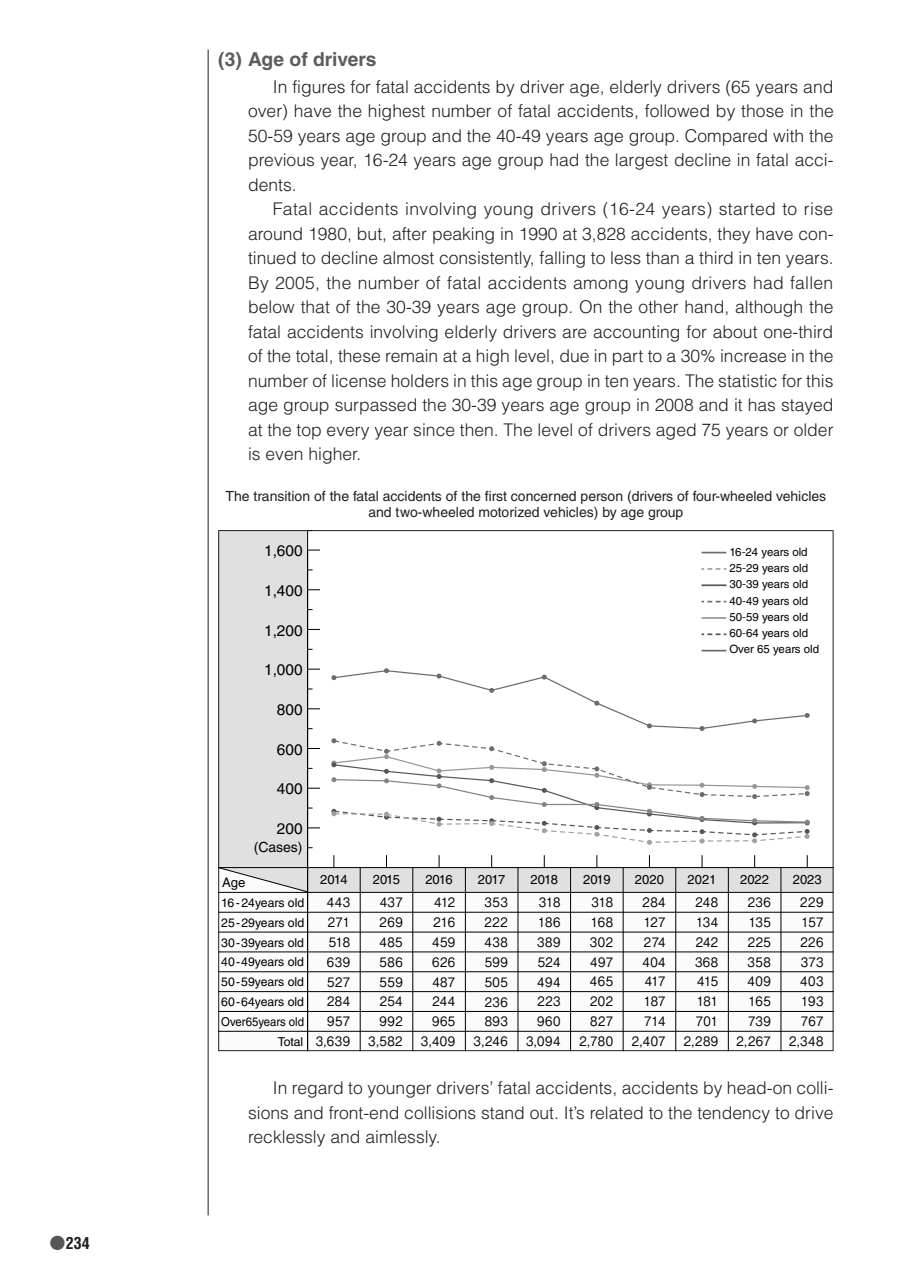
<style>
.page{position:relative;width:903px;height:1275px;background:#fff}
.page>*{position:absolute;margin:0;border:0;box-sizing:border-box;transform-origin:0 0}
.t1{font:700 19.25px "Helvetica LT Std";color:#5c5c5c}
.t2{font:300 17.5px/24.5px "Helvetica LT Std";color:#231f20;text-align:justify}
.t3{font:300 17.5px "Helvetica LT Std";letter-spacing:.02em;color:#231f20}
.t4{font:700 condensed 16.1px "Helvetica LT Std";color:#231f20}
.t5{font:15.4px "Helvetica LT Std";color:#000}
.t6{font:14px/15.8px "Helvetica LT Std";color:#231f20;text-align:center}
.t7{font:14px "Helvetica LT Std";color:#000}
.t8{font:13.12px "Helvetica LT Std";color:#000}
.t9{font:500 12.95px/19.8px "Gothic BBB Pro";letter-spacing:.04em;color:#000;text-align:right;scale:.9 1}
.t10{font:12.95px "Helvetica LT Std";color:#000}
.t11{font:500 12.95px/19.8px "Gothic BBB Pro";letter-spacing:.02em;color:#000;text-align:right;scale:.9 1}
.t12{font:500 12.95px/19.8px "Gothic BBB Pro";letter-spacing:.01em;color:#000;text-align:right;scale:.9 1}
.t13{font:12.25px/19.8px "Helvetica LT Std";color:#000;text-align:right}
.t14{font:11.55px/16.3px "Helvetica LT Std";color:#000}
.s1{font-family:"Ryumin Pro";font-weight:300;font-stretch:normal;color:#575757}
.s2{font-family:"Koz Go Pr 6 N"}
</style>
<div class="page">
<hr style="left:208px;top:50px;width:1px;height:1165px;background:#231f20">
<svg style="left:218px;top:530px;width:615px;height:521px"></svg>
<svg style="left:331px;top:668px;width:479px;height:63px"></svg>
<svg style="left:331px;top:738px;width:479px;height:107px"></svg>
<svg style="left:701px;top:552px;width:25px;height:1px"></svg>
<svg style="left:701px;top:568px;width:25px;height:2px"></svg>
<hr style="left:701px;top:584px;width:25px;height:2px;background:#575757">
<svg style="left:701px;top:601px;width:25px;height:1px"></svg>
<hr style="left:701px;top:617px;width:25px;height:2px;background:#979797">
<svg style="left:701px;top:633px;width:25px;height:2px"></svg>
<svg style="left:701px;top:650px;width:25px;height:1px"></svg>
<p class="t4" style="left:50px;top:1233px;width:42px"><span class="s1">●</span>234</p>
<p class="t1" style="left:218px;top:47px;width:160px">)3( Age of drivers</p>
<p class="t2" style="left:248px;top:74px;width:587px;text-indent:25px">In figures for fatal accidents by driver age, elderly drivers (65 years and over) have the highest number of fatal accidents, followed by those in the 50-59 years age group and the 40-49 years age group. Compared with the</p>
<p class="t2" style="left:248px;top:172px;width:50px">dents.</p>
<p class="t2" style="left:248px;top:147px;width:587px">previous year, 16-24 years age group had the largest decline in fatal acci-</p>
<p class="t3" style="left:273px;top:198px;width:562px">Fatal accidents involving young drivers (16-24 years) started to rise</p>
<p class="t2" style="left:248px;top:245px;width:587px">tinued to decline almost consistently, falling to less than a third in ten years.</p>
<p class="t2" style="left:248px;top:221px;width:587px">around 1980, but, after peaking in 1990 at 3,828 accidents, they have con-</p>
<p class="t2" style="left:248px;top:270px;width:587px">By 2005, the number of fatal accidents among young drivers had fallen below that of the 30-39 years age group. On the other hand, although the fatal accidents involving elderly drivers are accounting for about one-third of the total, these remain at a high level, due in part to a 30% increase in the number of license holders in this age group in ten years. The statistic for this age group surpassed the 30-39 years age group in 2008 and it has stayed at the top every year since then. The level of drivers aged 75 years or older is even higher.</p>
<p class="t6" style="left:225px;top:489px;width:602px">The transition of the fatal accidents of the first concerned person (drivers of four-wheeled vehicles and two-wheeled motorized vehicles) by age group</p>
<p class="t5" style="left:264px;top:542px;width:40px">1,600</p>
<p class="t5" style="left:264px;top:582px;width:40px">1,400</p>
<p class="t5" style="left:264px;top:621px;width:40px">1,200</p>
<p class="t5" style="left:264px;top:661px;width:40px">1,000</p>
<p class="t5" style="left:277px;top:701px;width:27px">800</p>
<p class="t5" style="left:277px;top:740px;width:27px">600</p>
<p class="t5" style="left:277px;top:780px;width:27px">400</p>
<p class="t5" style="left:277px;top:820px;width:27px">200</p>
<p class="t7" style="left:254px;top:839px;width:50px">(Cases(</p>
<p class="t8" style="left:222px;top:875px;width:25px">Age</p>
<p class="t13" style="left:221px;top:893px;width:84px">16-24years old<br>25-29years old<br>30-39years old<br>40-49years old<br>50-59years old<br>60-64years old<br>Over65years old<br>Total</p>
<p class="t14" style="left:729px;top:544px;width:91px">16<span class="s2">-</span>24 years old<br>25<span class="s2">-</span>29 years old<br>30<span class="s2">-</span>39 years old<br>40<span class="s2">-</span>49 years old<br>50<span class="s2">-</span>59 years old<br>60<span class="s2">-</span>64 years old<br>Over 65 years old</p>
<p class="t10" style="left:320px;top:872px;width:29px">2014</p>
<p class="t10" style="left:373px;top:872px;width:29px">2015</p>
<p class="t10" style="left:425px;top:872px;width:29px">2016</p>
<p class="t10" style="left:478px;top:872px;width:29px">2017</p>
<p class="t10" style="left:530px;top:872px;width:29px">2018</p>
<p class="t10" style="left:583px;top:872px;width:29px">2019</p>
<p class="t10" style="left:635px;top:872px;width:30px">2020</p>
<p class="t10" style="left:687px;top:872px;width:30px">2021</p>
<p class="t10" style="left:740px;top:872px;width:30px">2022</p>
<p class="t10" style="left:793px;top:872px;width:30px">2023</p>
<p class="t9" style="left:316px;top:891px;width:40px">443<br>271<br>518<br>639<br>527<br>284<br>957<br>3,639</p>
<p class="t9" style="left:368px;top:891px;width:40px">437<br>269<br>485<br>586<br>559<br>254<br>992<br>3,582</p>
<p class="t9" style="left:526px;top:891px;width:40px">318<br>186<br>389<br>524<br>494<br>223<br>960<br>3,094</p>
<p class="t9" style="left:579px;top:891px;width:39px">318<br>168<br>302<br>497<br>465<br>202<br>827<br>2,780</p>
<p class="t11" style="left:632px;top:891px;width:39px">284<br>127<br>274<br>404<br>417<br>187<br>714<br>2,407</p>
<p class="t12" style="left:684px;top:891px;width:40px">248<br>134<br>242<br>368<br>415<br>181<br>701<br>2,289</p>
<p class="t9" style="left:736px;top:891px;width:40px">236<br>135<br>225<br>358<br>409<br>165<br>739<br>2,267</p>
<p class="t9" style="left:789px;top:891px;width:40px">229<br>157<br>226<br>373<br>403<br>193<br>767<br>2,348</p>
<p class="t9" style="left:421px;top:891px;width:40px">412<br>216<br>459<br>626<br>487<br>244<br>965<br>3,409</p>
<p class="t9" style="left:474px;top:891px;width:40px">353<br>222<br>438<br>599<br>505<br>236<br>893<br>3,246</p>
<p class="t2" style="left:273px;top:1076px;width:562px">In regard to younger drivers’ fatal accidents, accidents by head-on colli-</p>
<p class="t2" style="left:248px;top:1125px;width:194px">recklessly and aimlessly.</p>
<p class="t2" style="left:248px;top:1100px;width:587px">sions and front-end collisions stand out s’I t. related to the tendency to drive</p>
</div>
